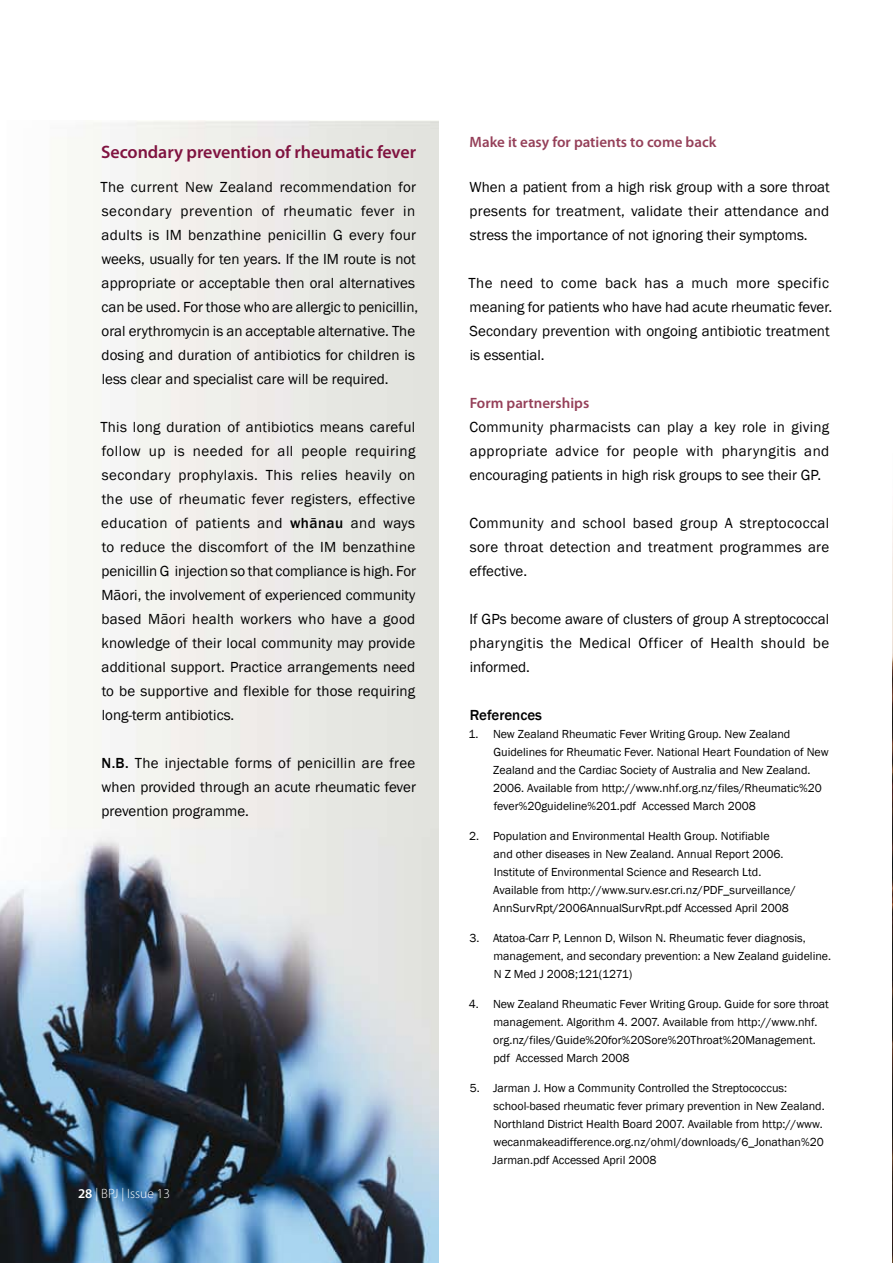
<style>
.page{position:relative;width:893px;height:1263px;background:#fff}
.page>*{position:absolute;margin:0;border:0;box-sizing:border-box;transform-origin:0 0}
.t1{font:600 18px "Myriad Pro";letter-spacing:-.005em;color:#801340}
.t2{font:15px/24px "Franklin Gothic";letter-spacing:.005em;color:#000;text-align:justify}
.t3{font:600 15px "Myriad Pro";color:#954059}
.t4{font:500 15px "Franklin Gothic";color:#000}
.t5{font:300 13.5px "Myriad Pro";color:#fff}
.t6{font:12px/18px "Franklin Gothic";color:#000}
.s1{font-weight:500}
.s2{font-weight:600}
</style>
<div class="page">
<img style="left:892px;top:517px;width:1px;height:746px">
<img style="left:0;top:120px;width:439px;height:1143px">
<p class="t1" style="left:101px;top:140px;width:316px">Secondary prevention of rheumatic fever</p>
<p class="t2" style="left:100px;top:175px;width:319px;text-align:left">The current New Zealand recommendation for secondary prevention of rheumatic fever in adults is IM benzathine penicillin G every four weeks, usually for ten years. If the IM route is not appropriate or acceptable then oral alternatives can be used. For those who are allergic to penicillin, oral erythromycin is an acceptable alternative. The dosing and duration of antibiotics for children is less clear and specialist care will be required.</p>
<p class="t2" style="left:100px;top:415px;width:317px">This long duration of antibiotics means careful follow up is needed for all people requiring secondary prophylaxis. This relies heavily on the use of rheumatic fever registers, effective education of patients and <span class="s1">whānau</span> and ways to reduce the discomfort of the IM benzathine penicillin G injection so that compliance is high. For Māori, the involvement of experienced community based Māori health workers who have a good knowledge of their local community may provide additional support. Practice arrangements need to be supportive and flexible for those requiring long-term antibiotics.</p>
<p class="t2" style="left:101px;top:751px;width:316px"><span class="s1">N.B.</span> The injectable forms of penicillin are free when provided through an acute rheumatic fever prevention programme.</p>
<p class="t5" style="left:78px;top:1186px;width:94px"><span class="s2">28</span> | BPJ | Issue 13</p>
<p class="t3" style="left:470px;top:132px;width:248px">Make it easy for patients to come back</p>
<p class="t2" style="left:469px;top:175px;width:362px">When a patient from a high risk group with a sore throat presents for treatment, validate their attendance and stress the importance of not ignoring their symptoms.</p>
<p class="t2" style="left:468px;top:271px;width:365px;text-align:left">The need to come back has a much more specific meaning for patients who have had acute rheumatic fever.<br>Secondary prevention with ongoing antibiotic treatment is essential.</p>
<p class="t3" style="left:470px;top:393px;width:121px">Form partnerships</p>
<p class="t2" style="left:469px;top:415px;width:362px">Community pharmacists can play a key role in giving appropriate advice for people with pharyngitis and encouraging patients in high risk groups to see their GP.</p>
<p class="t2" style="left:469px;top:511px;width:361px">Community and school based group A streptococcal sore throat detection and treatment programmes are effective.</p>
<p class="t2" style="left:469px;top:607px;width:361px">If GPs become aware of clusters of group A streptococcal pharyngitis the Medical Officer of Health should be informed.</p>
<p class="t4" style="left:470px;top:706px;width:74px">References</p>
<p class="t6" style="left:493px;top:725px;width:337px;text-indent:-25px">1. New Zealand Rheumatic Fever Writing Group. New Zealand Guidelines for Rheumatic Fever. National Heart Foundation of New Zealand and the Cardiac Society of Australia and New Zealand.<br>2006. Available from http://www.nhf.org.nz/files/Rheumatic%20 fever%20guideline%201.pdf Accessed March 2008</p>
<p class="t6" style="left:493px;top:827px;width:304px;text-indent:-24px">2. Population and Environmental Health Group. Notifiable<br>and other diseases in New Zealand. Annual Report 2006.<br>Institute of Environmental Science and Research Ltd.<br>Available from http://www.surv.esr.cri.nz/PDF_surveillance/ AnnSurvRpt/2006AnnualSurvRpt.pdf Accessed April 2008</p>
<p class="t6" style="left:493px;top:929px;width:339px;text-indent:-24px">3. Atatoa-Carr P, Lennon D, Wilson N. Rheumatic fever diagnosis, management, and secondary prevention: a New Zealand guideline.<br>N Z Med J 2008;121(1271)</p>
<p class="t6" style="left:493px;top:995px;width:337px;text-indent:-25px">4. New Zealand Rheumatic Fever Writing Group. Guide for sore throat management. Algorithm 4. 2007. Available from http://www.nhf. org.nz/files/Guide%20for%20Sore%20Throat%20Management. pdf Accessed March 2008</p>
<p class="t6" style="left:493px;top:1079px;width:334px;text-indent:-23px">5. Jarman J. How a Community Controlled the Streptococcus: school-based rheumatic fever primary prevention in New Zealand.<br>Northland District Health Board 2007. Available from http://www. wecanmakeadifference.org.nz/ohml/downloads/6_Jonathan%20<br>Jarman.pdf Accessed April 2008</p>
</div>
